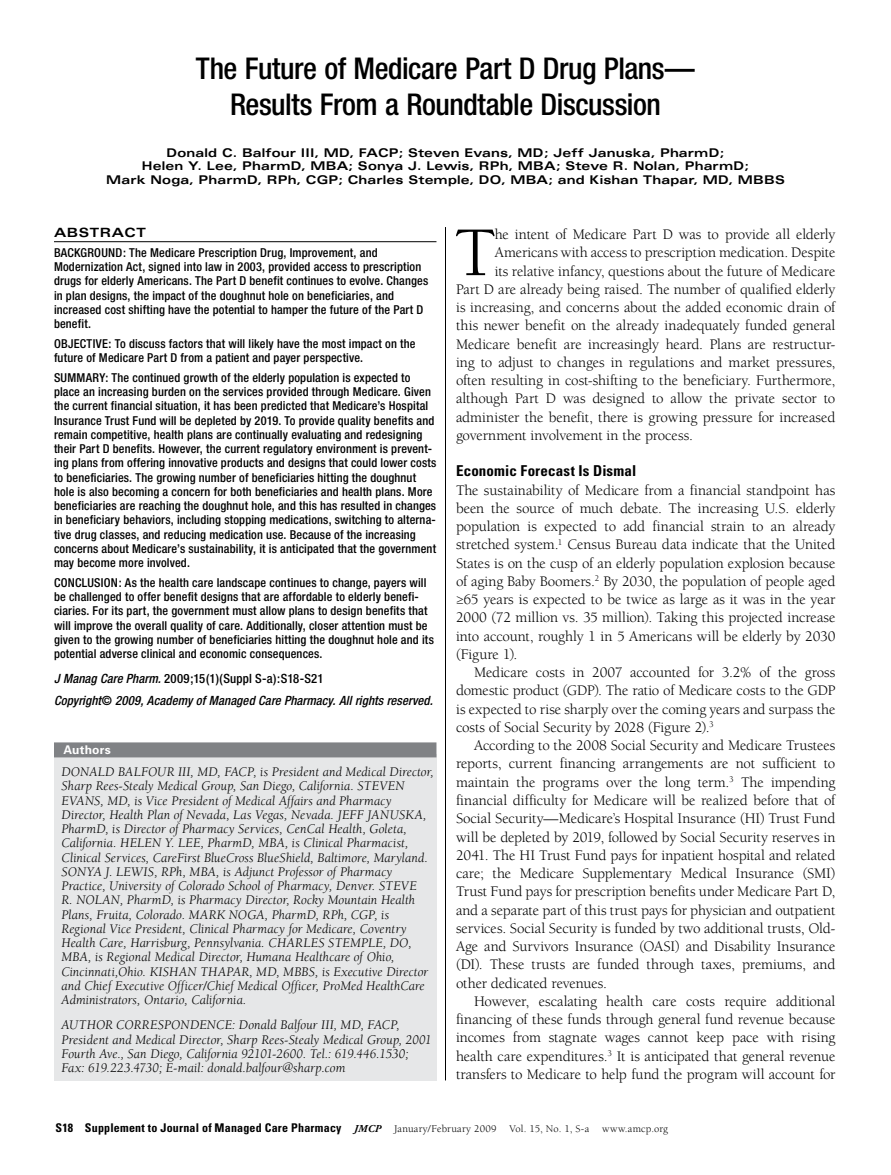
<style>
.page{position:relative;width:891px;height:1175px;background:#fff}
.page>*{position:absolute;margin:0;border:0;box-sizing:border-box;transform-origin:0 0}
.t1{font:71.7px "Berkeley Pro";color:#000}
.t2{font:500 condensed 30px/36px "Helvetica Neue";letter-spacing:-.015em;color:#000;text-align:center}
.t3{font:15px/18.3px "Berkeley Pro";letter-spacing:-.01em;color:#000;text-align:justify}
.t4{font:700 condensed 15px "Univers";letter-spacing:.01em;color:#000}
.t5{font:italic 13.5px/14.2px "Berkeley Pro";letter-spacing:.01em;color:#000}
.t6{font:italic 500 condensed 12.75px/21.8px "Helvetica Neue";letter-spacing:.01em;color:#000}
.t7{font:700 expanded 12.75px "Univers";letter-spacing:.05em;color:#000}
.t8{font:500 condensed 12.3px/14.2px "Helvetica Neue";letter-spacing:.01em;color:#000}
.t9{font:700 expanded 12px/13.5px "Univers";letter-spacing:.01em;color:#000;text-align:center}
.t10{font:700 12px "Univers";letter-spacing:.02em;color:#fff}
.t11{font:10.5px "Berkeley Pro";letter-spacing:.025em;color:#000}
.s1{font-style:normal}
.s2{font-family:"Univers";font-weight:700;font-stretch:condensed;font-size:12px}
.s3{font-family:"Adobe Garamond Pro";font-weight:700;font-style:italic}
</style>
<div class="page">
<hr style="left:445px;top:227px;width:1px;height:853px;background:#000">
<hr style="left:54px;top:241px;width:382px;height:1px;background:#000">
<div style="left:54px;top:753px;width:382px;height:327px;background:#e6e7e8"></div>
<div style="left:54px;top:742px;width:382px;height:15px;background:#808285"></div>
<h2 class="t2" style="left:196px;top:50px;width:500px">The Future of Medicare Part D Drug Plans—<br>Results From a Roundtable Discussion</h2>
<p class="t9" style="left:106px;top:146px;width:680px">Donald C. Balfour III, MD, FAC P; Steven Evans, MD; Jeff Januska, PharmD;<br>Helen Y. Lee, PharmD, MBA; Sonya J. Lewis, RPh, MBA; Steve R. Nolan, PharmD;<br>Mark Noga, PharmD, RPh, CGP; Charles Stemple, DO, MBA; and Kishan Thapar, MD, MBBS</p>
<p class="t7" style="left:54px;top:225px;width:13px">Abs</p>
<p class="t7" style="left:90px;top:225px;width:58px">tract</p>
<p class="t8" style="left:54px;top:245px;width:376px">BACKGROUND: The Medicare Prescription Drug, Improvement, and Modernization Act, signed into law in 2003, provided access to prescription drugs for elderly Americans. The Part D benefit continues to evolve. Changes in plan designs, the impact of the doughnut hole on beneficiaries, and increased cost shifting have the potential to hamper the future of the Part D benefit.</p>
<p class="t8" style="left:54px;top:336px;width:363px">OBJECTIVE: To discuss factors that will likely have the most impact on the future of Medicare Part D from a patient and payer perspective.</p>
<p class="t8" style="left:54px;top:370px;width:384px">SUMMARY: The continued growth of the elderly population is expected to place an increasing burden on the services provided through Medicare. Given the current financial situation, it has been predicted that Medicare’s Hospital Insurance Trust Fund will be depleted by 2019. To provide quality benefits and remain competitive, health plans are continually evaluating and redesigning their Part D benefits. However, the current regulatory environment is prevent&shy;ing plans from offering innovative products and designs that could lower costs to beneficiaries. The growing number of beneficiaries hitting the doughnut hole is also becoming a concern for both beneficiaries and health plans. More beneficiaries are reaching the doughnut hole, and this has resulted in changes in beneficiary behaviors, including stopping medications, switching to alterna&shy;tive drug classes, and reducing medication use. Because of the increasing concerns about Medicare’s sustainability, it is anticipated that the government may become more involved.</p>
<p class="t8" style="left:54px;top:575px;width:381px">CONCLUSION: As the health care landscape continues to change, payers will be challenged to offer benefit designs that are affordable to elderly benefi&shy;ciaries. For its part, the government must allow plans to design benefits that will improve the overall quality of care. Additionally, closer attention must be given to the growing number of beneficiaries hitting the doughnut hole and its potential adverse clinical and economic consequences.</p>
<p class="t6" style="left:54px;top:667px;width:380px">J Manag Care Pharm. <span class="s1">2009;15(1)(Suppl S-a):S18-S21<br></span>Copyright<span class="s1">©</span> 2009, Academy of Managed Care Pharmacy. All rights reserved.</p>
<p class="t10" style="left:63px;top:742px;width:49px">Authors</p>
<p class="t5" style="left:62px;top:765px;width:374px">DONALD BALFOUR III, MD, FACP, is President and Medical Director, Sharp Rees-Stealy Medical Group, San Diego, California. STEVEN EVANS, MD, is Vice President of Medical Affairs and Pharmacy Director, Health Plan of Nevada, Las Vegas, Nevada. JEFF JANUSKA, PharmD, is Director of Pharmacy Services, CenCal Health, Goleta, California. HELEN Y. LEE, PharmD, MBA, is Clinical Pharmacist, Clinical Services, CareFirst BlueCross BlueShield, Baltimore, Maryland.<br>SONYA J. LEWIS, RPh, MBA, is Adjunct Professor of Pharmacy Practice, University of Colorado School of Pharmacy, Denver. STEVE<br>R. NOLAN, PharmD, is Pharmacy Director, Rocky Mountain Health Plans, Fruita, Colorado. MARK NOGA, PharmD, RPh, CGP, is Regional Vice President, Clinical Pharmacy for Medicare, Coventry Health Care, Harrisburg, Pennsylvania. CHARLES STEMPLE, DO, MBA, is Regional Medical Director, Humana Healthcare of Ohio, Cincinnati,Ohio. KISHAN THAPAR, MD, MBBS, is Executive Director and Chief Executive Officer/Chief Medical Officer, ProMed HealthCare Administrators, Ontario, California.</p>
<p class="t5" style="left:62px;top:1018px;width:372px">AUTHOR CORRESPONDENCE: Donald Balfour III, MD, FACP, President and Medical Director, Sharp Rees-Stealy Medical Group, 2001<br>Fourth Ave., San Diego, California 92101-2600. Tel.: 619.446.1530; Fax: 619.223.4730; E-mail: donald.balfour@sharp.com</p>
<h1 class="t1" style="left:455px;top:213px;width:43px">T</h1>
<p class="t3" style="left:495px;top:225px;width:342px">he intent of Medicare Part D was to provide all elderly</p>
<p class="t3" style="left:495px;top:244px;width:342px">Americans with access to prescription medication. Despite</p>
<p class="t3" style="left:495px;top:262px;width:342px">its relative infancy, questions about the future of Medicare</p>
<p class="t3" style="left:456px;top:280px;width:381px">Part D are already being raised. The number of qualified elderly</p>
<p class="t3" style="left:456px;top:298px;width:381px">is increasing, and concerns about the added economic drain of</p>
<p class="t3" style="left:456px;top:317px;width:381px">this newer benefit on the already inadequately funded general</p>
<p class="t3" style="left:456px;top:335px;width:381px">Medicare benefit are increasingly heard. Plans are restructur-</p>
<p class="t3" style="left:456px;top:353px;width:381px">ing to adjust to changes in regulations and market pressures,</p>
<p class="t3" style="left:456px;top:371px;width:381px">often resulting in cost-shifting to the beneficiary. Furthermore,</p>
<p class="t3" style="left:456px;top:390px;width:381px">although Part D was designed to allow the private sector to</p>
<p class="t3" style="left:456px;top:408px;width:381px">administer the benefit, there is growing pressure for increased</p>
<p class="t3" style="left:456px;top:426px;width:238px">government involvement in the process.</p>
<p class="t4" style="left:456px;top:461px;width:182px">Economic Forecast Is Dismal</p>
<p class="t3" style="left:456px;top:481px;width:381px">The sustainability of Medicare from a financial standpoint has been the source of much debate. The increasing U.S. elderly population is expected to add financial strain to an already stretched system.<sup>1</sup> Census Bureau data indicate that the United States is on the cusp of an elderly population explosion because of aging Baby Boomers.<sup>2</sup> By 2030, the population of people aged ≥65 years is expected to be twice as large as it was in the year 2000 (72 million vs. 35 million). Taking this projected increase into account, roughly 1 in 5 Americans will be elderly by 2030 (Figure 1).</p>
<p class="t3" style="left:456px;top:663px;width:381px;text-indent:18px">Medicare costs in 2007 accounted for 3.2% of the gross domestic product (GDP). The ratio of Medicare costs to the GDP is expected to rise sharply over the coming years and surpass the costs of Social Security by 2028 (Figure 2).<sup>3</sup></p>
<p class="t3" style="left:456px;top:736px;width:381px;text-indent:18px">According to the 2008 Social Security and Medicare Trustees reports, current financing arrangements are not sufficient to maintain the programs over the long term.<sup>3</sup> The impending financial difficulty for Medicare will be realized before that of Social Security—Medicare’s Hospital Insurance (HI) Trust Fund will be depleted by 2019, followed by Social Security reserves in 2041. The HI Trust Fund pays for inpatient hospital and related care; the Medicare Supplementary Medical Insurance (SMI)<br>Trust Fund pays for prescription benefits under Medicare Part D, and a separate part of this trust pays for physician and outpatient services. Social Security is funded by two additional trusts, Old-Age and Survivors Insurance (OASI) and Disability Insurance (DI). These trusts are funded through taxes, premiums, and other dedicated revenues.</p>
<p class="t3" style="left:456px;top:992px;width:381px;text-indent:18px">However, escalating health care costs require additional financing of these funds through general fund revenue because incomes from stagnate wages cannot keep pace with rising health care expenditures.<sup>3</sup> It is anticipated that general revenue transfers to Medicare to help fund the program will account for</p>
<p class="t11" style="left:56px;top:1122px;width:614px"><span class="s2">S18 Supplement to Journal of Managed Care Pharmacy</span> <span class="s3">JMCP</span> January/February 2009 Vol. 15, No. 1, S-a www.amcp.org</p>
</div>
